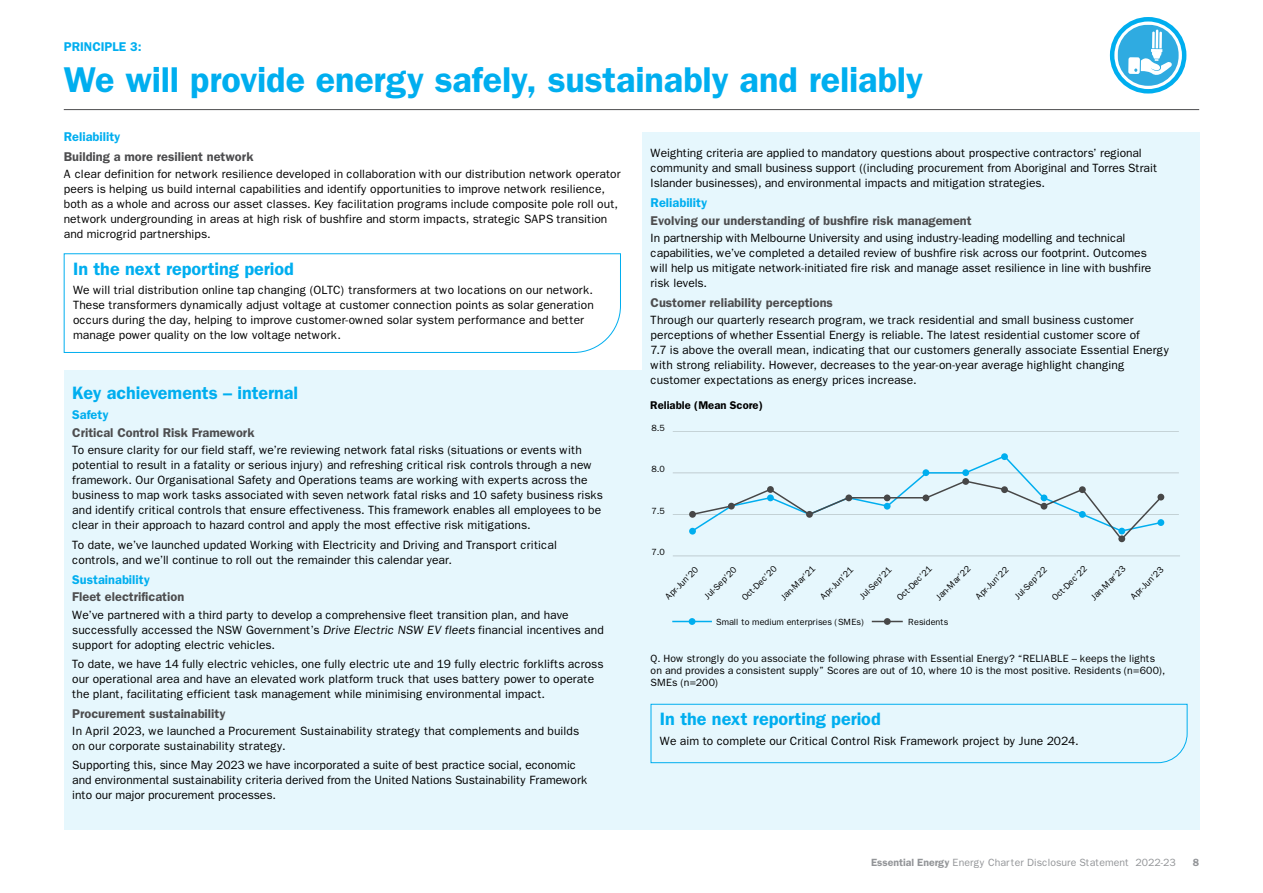
<style>
.page{position:relative;width:1263px;height:893px;background:#fff}
.page>*{position:absolute;margin:0;border:0;box-sizing:border-box;transform-origin:0 0}
.t1{font:600 36px "Franklin Gothic";letter-spacing:-.005em;color:#00aeef}
.t2{font:600 18px "Franklin Gothic";color:#00aeef}
.t3{font:600 12.75px "Franklin Gothic";color:#4d4d4f}
.t4{font:600 12.75px "Franklin Gothic";color:#00aeef}
.t5{font:12px/15px "Franklin Gothic";color:#000}
.t6{font:600 11.25px "Franklin Gothic";color:#000}
.t7{font:10.5px/12px "Franklin Gothic";letter-spacing:.005em;color:#000}
.t8{font:10.5px "Franklin Gothic";color:#939598}
.t9{font:600 10.5px "Franklin Gothic";color:#939598}
.t10{font:9px "Franklin Gothic";color:#000}
.s1{font-weight:600}
</style>
<div class="page">
<div style="left:64px;top:370px;width:1135px;height:459px;background:#e6f7fd"></div>
<div style="left:642px;top:132px;width:557px;height:697px;background:#e6f7fd"></div>
<svg style="left:63px;top:253px;width:558px;height:100px"></svg>
<hr style="left:673px;top:556px;width:507px;height:1px;background:#474747">
<hr style="left:673px;top:514px;width:506px;height:1px;background:#474747">
<hr style="left:673px;top:473px;width:506px;height:1px;background:#474747">
<hr style="left:673px;top:431px;width:506px;height:1px;background:#474747">
<svg style="left:690px;top:454px;width:473px;height:87px"></svg>
<div style="left:689px;top:528px;width:7px;height:7px;background:#00aeef;border-radius:50%"></div>
<div style="left:689px;top:511px;width:7px;height:7px;background:#474747;border-radius:50%"></div>
<div style="left:728px;top:503px;width:7px;height:6px;background:#474747;border-radius:50%"></div>
<div style="left:767px;top:486px;width:7px;height:7px;background:#474747;border-radius:50%"></div>
<div style="left:767px;top:494px;width:7px;height:7px;background:#00aeef;border-radius:50%"></div>
<div style="left:806px;top:511px;width:7px;height:7px;background:#474747;border-radius:50%"></div>
<div style="left:845px;top:494px;width:7px;height:7px;background:#474747;border-radius:50%"></div>
<div style="left:884px;top:494px;width:6px;height:7px;background:#474747;border-radius:50%"></div>
<div style="left:922px;top:494px;width:7px;height:7px;background:#474747;border-radius:50%"></div>
<div style="left:962px;top:478px;width:7px;height:7px;background:#474747;border-radius:50%"></div>
<div style="left:1001px;top:486px;width:7px;height:7px;background:#474747;border-radius:50%"></div>
<div style="left:1040px;top:503px;width:7px;height:7px;background:#474747;border-radius:50%"></div>
<div style="left:1079px;top:486px;width:7px;height:7px;background:#474747;border-radius:50%"></div>
<div style="left:1118px;top:535px;width:7px;height:7px;background:#474747;border-radius:50%"></div>
<div style="left:1157px;top:494px;width:7px;height:6px;background:#474747;border-radius:50%"></div>
<div style="left:884px;top:503px;width:6px;height:7px;background:#00aeef;border-radius:50%"></div>
<div style="left:922px;top:469px;width:7px;height:7px;background:#00aeef;border-radius:50%"></div>
<div style="left:962px;top:469px;width:7px;height:7px;background:#00aeef;border-radius:50%"></div>
<div style="left:1001px;top:453px;width:7px;height:7px;background:#00aeef;border-radius:50%"></div>
<div style="left:1040px;top:494px;width:7px;height:7px;background:#00aeef;border-radius:50%"></div>
<div style="left:1118px;top:528px;width:7px;height:6px;background:#00aeef;border-radius:50%"></div>
<div style="left:1079px;top:511px;width:7px;height:7px;background:#00aeef;border-radius:50%"></div>
<div style="left:1157px;top:519px;width:7px;height:7px;background:#00aeef;border-radius:50%"></div>
<hr style="left:672px;top:621px;width:40px;height:1px;background:#00aeef">
<div style="left:689px;top:618px;width:6px;height:7px;background:#00aeef;border-radius:50%"></div>
<hr style="left:872px;top:621px;width:31px;height:1px;background:#474747">
<div style="left:884px;top:618px;width:7px;height:7px;background:#474747;border-radius:50%"></div>
<svg style="left:650px;top:703px;width:538px;height:60px"></svg>
<hr style="left:64px;top:109px;width:1135px;height:1px;background:#4d4d4f">
<svg style="left:1117px;top:25px;width:62px;height:61px"></svg>
<div style="left:1110px;top:17px;width:76px;height:77px;border:4px solid #00aeef;border-radius:50%"></div>
<p class="t4" style="left:64px;top:39px;width:79px">PRINCIPLE 3:</p>
<h1 class="t1" style="left:64px;top:59px;width:861px">We will provide energy safely, sustainably and reliably</h1>
<p class="t4" style="left:64px;top:129px;width:58px">Reliability</p>
<p class="t3" style="left:64px;top:149px;width:191px">Building a more resilient network</p>
<p class="t5" style="left:64px;top:166px;width:559px">A clear definition for network resilience developed in collaboration with our distribution network operator peers is helping us build internal capabilities and identify opportunities to improve network resilience, both as a whole and across our asset classes. Key facilitation programs include composite pole roll out, network undergrounding in areas at high risk of bushfire and storm impacts, strategic SAPS transition and microgrid partnerships.</p>
<h2 class="t2" style="left:73px;top:258px;width:222px">In the next reporting period</h2>
<p class="t5" style="left:73px;top:283px;width:522px">We will trial distribution online tap changing (OLTC) transformers at two locations on our network.<br>These transformers dynamically adjust voltage at customer connection points as solar generation occurs during the day, helping to improve customer-owned solar system performance and better manage power quality on the low voltage network.</p>
<h2 class="t2" style="left:72px;top:382px;width:227px">Key achievements – internal</h2>
<p class="t4" style="left:72px;top:407px;width:38px">Safety</p>
<p class="t3" style="left:72px;top:425px;width:184px">Critical Control Risk Framework</p>
<p class="t5" style="left:72px;top:443px;width:532px">To ensure clarity for our field staff, we’re reviewing network fatal risks (situations or events with potential to result in a fatality or serious injury) and refreshing critical risk controls through a new framework. Our Organisational Safety and Operations teams are working with experts across the business to map work tasks associated with seven network fatal risks and 10 safety business risks and identify critical controls that ensure effectiveness. This framework enables all employees to be clear in their approach to hazard control and apply the most effective risk mitigations.</p>
<p class="t5" style="left:72px;top:537px;width:486px">To date, we’ve launched updated Working with Electricity and Driving and Transport critical controls, and we’ll continue to roll out the remainder this calendar year.</p>
<p class="t4" style="left:72px;top:572px;width:79px">Sustainability</p>
<p class="t3" style="left:72px;top:590px;width:113px">Fleet electrification</p>
<p class="t5" style="left:72px;top:607px;width:533px">We’ve partnered with a third party to develop a comprehensive fleet transition plan, and have successfully accessed the NSW Government’s Drive Electric NSW EV fleets financial incentives and support for adopting electric vehicles.</p>
<p class="t5" style="left:72px;top:656px;width:533px">To date, we have 14 fully electric vehicles, one fully electric ute and 19 fully electric forklifts across our operational area and have an elevated work platform truck that uses battery power to operate the plant, facilitating efficient task management while minimising environmental impact.</p>
<p class="t3" style="left:72px;top:706px;width:155px">Procurement sustainability</p>
<p class="t5" style="left:72px;top:723px;width:508px">In April 2023, we launched a Procurement Sustainability strategy that complements and builds on our corporate sustainability strategy.</p>
<p class="t5" style="left:72px;top:758px;width:517px">Supporting this, since May 2023 we have incorporated a suite of best practice social, economic and environmental sustainability criteria derived from the United Nations Sustainability Framework into our major procurement processes.</p>
<p class="t5" style="left:651px;top:146px;width:508px">Weighting criteria are applied to mandatory questions about prospective contractors’ regional community and small business support ((including procurement from Aboriginal and Torres Strait<br>Islander businesses), and environmental impacts and mitigation strategies.</p>
<p class="t4" style="left:651px;top:195px;width:58px">Reliability</p>
<p class="t3" style="left:651px;top:213px;width:322px">Evolving our understanding of bushfire risk management</p>
<p class="t5" style="left:651px;top:231px;width:502px">In partnership with Melbourne University and using industry-leading modelling and technical capabilities, we’ve completed a detailed review of bushfire risk across our footprint. Outcomes will help us mitigate network-initiated fire risk and manage asset resilience in line with bushfire risk levels.</p>
<p class="t3" style="left:651px;top:295px;width:184px">Customer reliability perceptions</p>
<p class="t5" style="left:651px;top:313px;width:520px">Through our quarterly research program, we track residential and small business customer perceptions of whether Essential Energy is reliable. The latest residential customer score of<br>7.7 is above the overall mean, indicating that our customers generally associate Essential Energy with strong reliability. However, decreases to the year-on-year average highlight changing customer expectations as energy prices increase.</p>
<p class="t6" style="left:650px;top:398px;width:114px">Reliable (Mean Score)</p>
<p class="t10" style="left:651px;top:423px;width:15px">8.5</p>
<p class="t10" style="left:651px;top:464px;width:15px">8.0</p>
<p class="t10" style="left:651px;top:506px;width:15px">7.5</p>
<p class="t10" style="left:651px;top:547px;width:15px">7.0</p>
<p class="t10" style="left:663px;top:594px;width:44px;rotate:-45deg">Apr-Jun’20</p>
<p class="t10" style="left:702px;top:594px;width:43px;rotate:-45deg">Jul-Sep’20</p>
<p class="t10" style="left:739px;top:595px;width:47px;rotate:-45deg">Oct-Dec’20</p>
<p class="t10" style="left:778px;top:595px;width:46px;rotate:-45deg">Jan-Mar’21</p>
<p class="t10" style="left:818px;top:594px;width:44px;rotate:-45deg">Apr-Jun’21</p>
<p class="t10" style="left:857px;top:594px;width:43px;rotate:-45deg">Jul-Sep’21</p>
<p class="t10" style="left:894px;top:595px;width:47px;rotate:-45deg">Oct-Dec’21</p>
<p class="t10" style="left:934px;top:595px;width:46px;rotate:-45deg">Jan-Mar’22</p>
<p class="t10" style="left:973px;top:594px;width:44px;rotate:-45deg">Apr-Jun’22</p>
<p class="t10" style="left:1012px;top:594px;width:43px;rotate:-45deg">Jul-Sep’22</p>
<p class="t10" style="left:1050px;top:595px;width:47px;rotate:-45deg">Oct-Dec’22</p>
<p class="t10" style="left:1089px;top:595px;width:46px;rotate:-45deg">Jan-Mar’23</p>
<p class="t10" style="left:1128px;top:594px;width:44px;rotate:-45deg">Apr-Jun’23</p>
<p class="t10" style="left:716px;top:617px;width:150px">Small to medium enterprises (SMEs)</p>
<p class="t10" style="left:908px;top:617px;width:42px">Residents</p>
<p class="t7" style="left:651px;top:653px;width:516px">Q. How strongly do you associate the following phrase with Essential Energy? “RELIABLE – keeps the lights on and provides a consistent supply” Scores are out of 10, where 10 is the most positive. Residents (n=600),<br>SMEs (n=200)</p>
<h2 class="t2" style="left:660px;top:709px;width:222px">In the next reporting period</h2>
<p class="t5" style="left:660px;top:733px;width:420px">We aim to complete our Critical Control Risk Framework project by June 2024.</p>
<p class="t8" style="left:871px;top:857px;width:306px"><span class="s1">Essential Energy</span> Energy Charter Disclosure Statement 2022-23</p>
<p class="t9" style="left:1193px;top:856px;width:8px">8</p>
</div>
